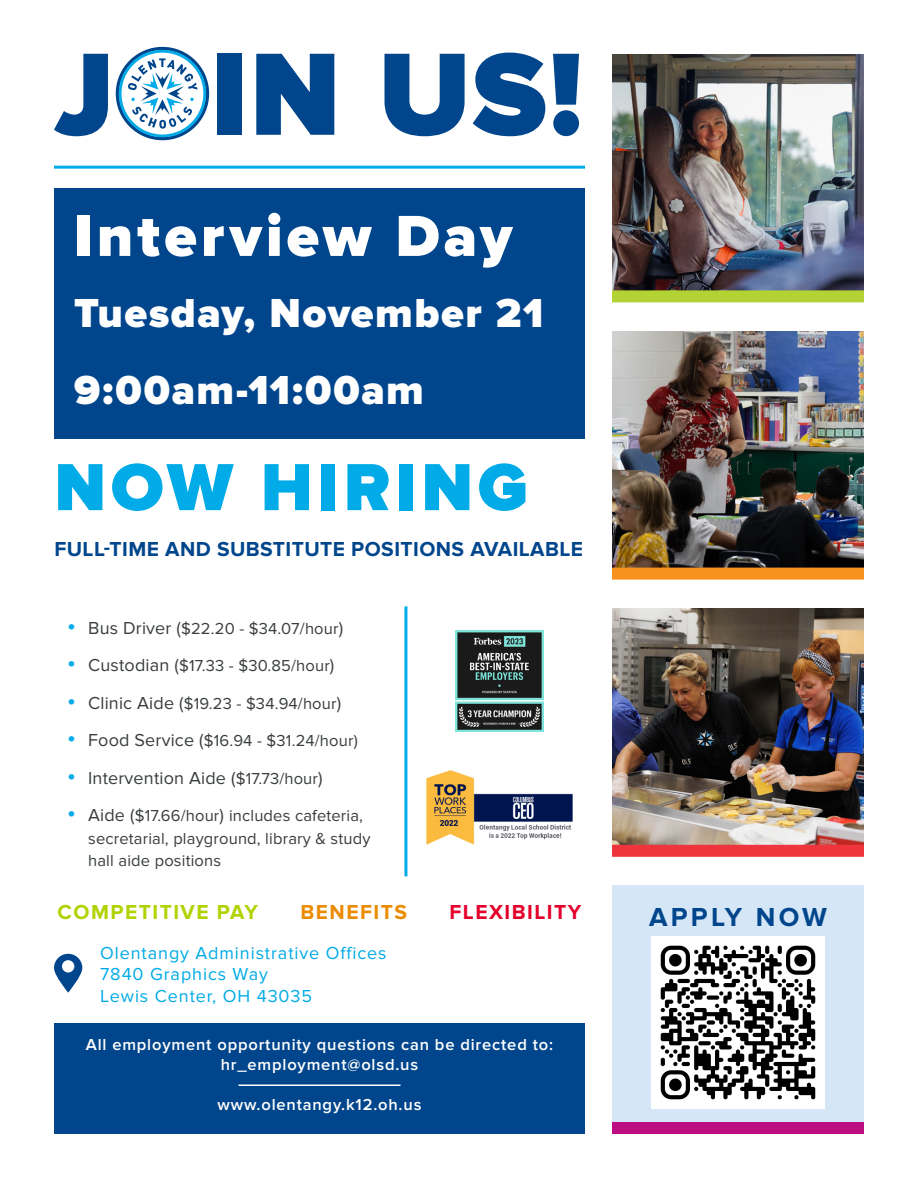
<style>
.page{position:relative;width:918px;height:1188px;background:#fff}
.page>*{position:absolute;margin:0;border:0;box-sizing:border-box;transform-origin:0 0}
._02_Headline{font:900 121.5px "Proxima Nova";letter-spacing:.01em;color:#01468c}
._02_Headline-2{font:900 69px "Proxima Nova";letter-spacing:.07em;color:#00abe7}
._02_Headline-3{font:900 60px "Proxima Nova";letter-spacing:.065em;color:#fff}
._02_Headline-4{font:900 42px "Proxima Nova";letter-spacing:.035em;color:#fff}
._03_Subhead{font:700 27px "Proxima Nova";letter-spacing:.12em;color:#01468c}
._03_Subhead-2{font:700 21px "Proxima Nova";letter-spacing:.02em;color:#01468c}
._03_Subhead-3{font:700 21px "Proxima Nova";letter-spacing:.07em;color:#b2d200}
._03_Subhead-4{font:700 21px "Proxima Nova";letter-spacing:.07em;color:#e4002b}
._03_Subhead-5{font:700 21px "Proxima Nova";letter-spacing:.07em;color:#ed8b00}
.t1{font:18px "Proxima Nova";letter-spacing:.05em;color:#00abe7}
.t2{font:18px "Proxima Nova";letter-spacing:.01em;color:#393e3d}
.t3{font:16.5px/22.5px "Proxima Nova";letter-spacing:.01em;color:#393e3d}
._05_Large_Body{font:600 16.5px/19.8px "Proxima Nova";letter-spacing:.05em;color:#fff;text-align:center}
.s1{font-weight:900;font-size:21px;color:#00abe7}
.s2{font-size:18px}
.s3{font-size:16.5px}
</style>
<div class="page">
<img style="left:612px;top:54px;width:252px;height:236px">
<div style="left:612px;top:290px;width:252px;height:12px;background:#b3d234"></div>
<img style="left:612px;top:331px;width:252px;height:237px">
<div style="left:612px;top:568px;width:252px;height:12px;background:#f6911e"></div>
<img style="left:612px;top:608px;width:252px;height:237px">
<div style="left:612px;top:845px;width:252px;height:12px;background:#ee343d"></div>
<div style="left:54px;top:188px;width:531px;height:251px;background:#01468c"></div>
<svg style="left:116px;top:47px;width:93px;height:93px"></svg>
<svg style="left:54px;top:954px;width:28px;height:39px"></svg>
<div style="left:62px;top:960px;width:12px;height:13px;background:#fff;border-radius:50%"></div>
<hr style="left:404px;top:606px;width:3px;height:270px;background:#00abe7">
<div style="left:54px;top:1024px;width:531px;height:110px;background:#01468c"></div>
<hr style="left:238px;top:1084px;width:162px;height:2px;background:#fff">
<hr style="left:54px;top:166px;width:531px;height:3px;background:#00abe7">
<img style="left:426px;top:770px;width:147px;height:75px">
<img style="left:456px;top:630px;width:87px;height:102px">
<div style="left:612px;top:886px;width:252px;height:240px;background:#d5e7f6"></div>
<img style="left:652px;top:936px;width:172px;height:172px">
<div style="left:612px;top:1122px;width:252px;height:12px;background:#bc0d83"></div>
<p class="_02_Headline" style="left:54px;top:24px;width:531px">JOIN US!</p>
<p class="_02_Headline-3" style="left:74px;top:201px;width:440px">Interview Day</p>
<p class="_02_Headline-4" style="left:74px;top:288px;width:471px">Tuesday, November 21</p>
<p class="_02_Headline-4" style="left:74px;top:366px;width:351px">9:00am-11:00am</p>
<p class="_02_Headline-2" style="left:54px;top:447px;width:475px">NOW HIRING</p>
<p class="_03_Subhead-2" style="left:54px;top:537px;width:530px">FULL-TIME AND SUBSTITUTE POSITIONS AVAILABLE</p>
<p class="t3" style="left:68px;top:617px;width:277px"><span class="s1">΅</span> <span class="s2">Bus Driver (</span>$22.20 - $34.07/hour<span class="s2">)</span></p>
<p class="t3" style="left:68px;top:655px;width:268px"><span class="s1">΅</span> <span class="s2">Custodian (</span>$17.33 - $30.85/hour<span class="s2">)</span></p>
<p class="t3" style="left:68px;top:692px;width:275px"><span class="s1">΅</span> <span class="s2">Clinic Aide (</span>$19.23 - $34.94/hour<span class="s2">)</span></p>
<p class="t3" style="left:68px;top:730px;width:291px"><span class="s1">΅</span> <span class="s2">Food Service (</span>$16.94 - $31.24/hour)</p>
<p class="t2" style="left:68px;top:768px;width:256px"><span class="s1">΅</span> Intervention Aide (<span class="s3">$17.73/hour</span>)</p>
<p class="t3" style="left:88px;top:805px;width:284px;text-indent:-20px"><span class="s1">΅</span> <span class="s2">Aide (</span>$17.66/hour<span class="s2">)</span> includes cafeteria, secretarial, playground, library &amp; study hall aide positions</p>
<p class="_03_Subhead-3" style="left:58px;top:900px;width:202px">COMPETITIVE PAY</p>
<p class="_03_Subhead-5" style="left:301px;top:900px;width:108px">BENEFITS</p>
<p class="_03_Subhead-4" style="left:449px;top:900px;width:133px">FLEXIBILITY</p>
<p class="t1" style="left:100px;top:942px;width:288px">Olentangy Administrative Offices</p>
<p class="t1" style="left:100px;top:964px;width:169px">7840 Graphics Way</p>
<p class="t1" style="left:100px;top:986px;width:213px">Lewis Center, OH 43035</p>
<p class="_05_Large_Body" style="left:86px;top:1035px;width:469px">All employment opportunity questions can be directed to: hr_employment@olsd.us</p>
<p class="_05_Large_Body" style="left:218px;top:1095px;width:205px">www.olentangy.k12.oh.us</p>
<p class="_03_Subhead" style="left:649px;top:901px;width:179px">APPLY NOW</p>
</div>
